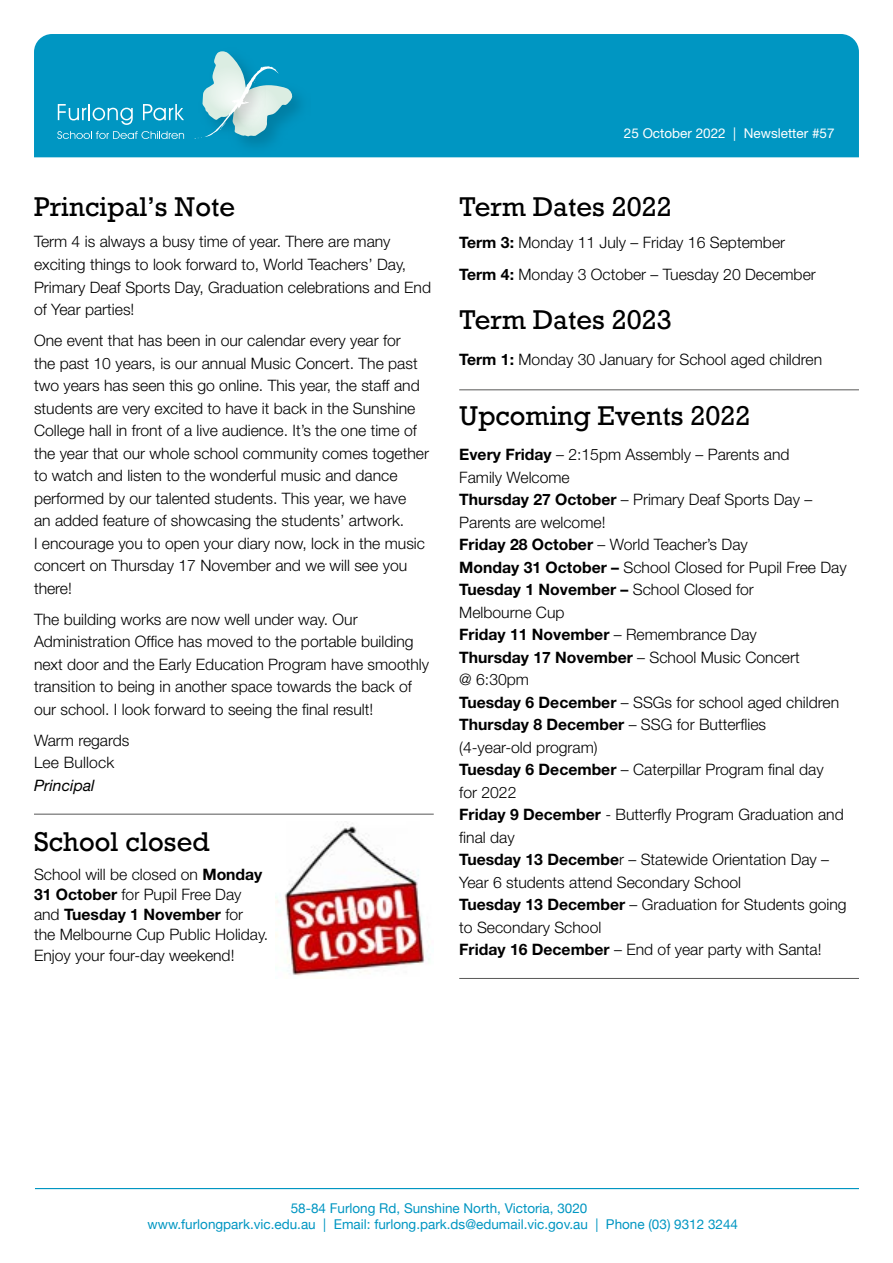
<style>
.page{position:relative;width:893px;height:1263px;background:#fff}
.page>*{position:absolute;margin:0;border:0;box-sizing:border-box;transform-origin:0 0}
.t1{font:25.5px "Rockwell";color:#000}
.t2{font:300 15.75px/22.5px "Helvetica Neue LT Std";color:#000}
.t3{font:italic 15.75px "Helvetica Neue LT Std";color:#000}
.t4{font:13.5px/16.5px "Helvetica Neue";color:#0096c2;text-align:center}
.t5{font:13.5px "Helvetica Neue LT Std";color:#fff}
.s1{font-weight:700}
</style>
<div class="page">
<div style="left:34px;top:34px;width:825px;height:123px;background:#0096c2"></div>
<img style="left:228px;top:81px;width:83px;height:74px">
<img style="left:198px;top:48px;width:67px;height:3px">
<svg style="left:194px;top:51px;width:99px;height:88px;background:#67bbcf"></svg>
<svg style="left:58px;top:104px;width:75px;height:21px;background:#35acce"></svg>
<svg style="left:143px;top:104px;width:41px;height:16px"></svg>
<svg style="left:57px;top:131px;width:127px;height:8px"></svg>
<hr style="left:459px;top:389px;width:400px;height:1px;background:#575756">
<hr style="left:34px;top:814px;width:400px;height:1px;background:#575756">
<hr style="left:459px;top:978px;width:400px;height:1px;background:#575756">
<hr style="left:35px;top:1188px;width:824px;height:1px;background:#0096c2">
<img style="left:275px;top:823px;width:155px;height:156px">
<h1 class="t1" style="left:34px;top:191px;width:203px">Principal’s Note</h1>
<p class="t2" style="left:34px;top:230px;width:399px">Term 4 is always a busy time of year. There are many exciting things to look forward to, World Teachers’ Day, Primary Deaf Sports Day, Graduation celebrations and End of Year parties!</p>
<p class="t2" style="left:34px;top:329px;width:397px">One event that has been in our calendar every year for<br>the past 10 years, is our annual Music Concert. The past two years has seen this go online. This year, the staff and students are very excited to have it back in the Sunshine College hall in front of a live audience. It’s the one time of the year that our whole school community comes together to watch and listen to the wonderful music and dance performed by our talented students. This year, we have<br>an added feature of showcasing the students’ artwork.<br>I encourage you to open your diary now, lock in the music concert on Thursday 17 November and we will see you there!</p>
<p class="t2" style="left:34px;top:607px;width:397px">The building works are now well under way. Our Administration Office has moved to the portable building next door and the Early Education Program have smoothly transition to being in another space towards the back of our school. I look forward to seeing the final result!</p>
<p class="t2" style="left:34px;top:728px;width:97px">Warm regards<br>Lee Bullock</p>
<p class="t3" style="left:34px;top:776px;width:62px">Principal</p>
<h1 class="t1" style="left:34px;top:826px;width:177px">School closed</h1>
<p class="t2" style="left:34px;top:863px;width:236px;line-height:20.2px">School will be closed on <span class="s1">Monday<br>31 October</span> for Pupil Free Day and <span class="s1">Tuesday 1 November</span> for the Melbourne Cup Public Holiday.<br>Enjoy your four-day weekend!</p>
<p class="t5" style="left:624px;top:125px;width:212px">25 October 2022 | Newsletter #57</p>
<h1 class="t1" style="left:459px;top:191px;width:214px">Term Dates 2022</h1>
<p class="t2" style="left:459px;top:226px;width:358px;line-height:31.8px"><span class="s1">Term 3:</span> Monday 11 July – Friday 16 September<br><span class="s1">Term 4:</span> Monday 3 October – Tuesday 20 December</p>
<h1 class="t1" style="left:459px;top:304px;width:214px">Term Dates 2023</h1>
<p class="t2" style="left:459px;top:348px;width:364px"><span class="s1">Term 1:</span> Monday 30 January for School aged children</p>
<h1 class="t1" style="left:459px;top:400px;width:293px">Upcoming Events 2022</h1>
<p class="t2" style="left:459px;top:443px;width:389px"><span class="s1">Every Friday</span> – 2:15pm Assembly – Parents and<br>Family Welcome<br><span class="s1">Thursday 27 October</span> – Primary Deaf Sports Day – Parents are welcome!<br><span class="s1">Friday 28 October</span> – World Teacher’s Day<br><span class="s1">Monday 31 October –</span> School Closed for Pupil Free Day <span class="s1">Tuesday 1 November –</span> School Closed for<br>Melbourne Cup<br><span class="s1">Friday 11 November</span> – Remembrance Day<br><span class="s1">Thursday 17 November</span> – School Music Concert<br>@ 6:30pm<br><span class="s1">Tuesday 6 December</span> – SSGs for school aged children <span class="s1">Thursday 8 December</span> – SSG for Butterflies<br>(4-year-old program)<br><span class="s1">Tuesday 6 December</span> – Caterpillar Program final day<br>for 2022<br><span class="s1">Friday 9 December</span> - Butterfly Program Graduation and final day<br><span class="s1">Tuesday 13 Decembe</span>r – Statewide Orientation Day – Year 6 students attend Secondary School<br><span class="s1">Tuesday 13 December</span> – Graduation for Students going to Secondary School<br><span class="s1">Friday 16 December</span> – End of year party with Santa!</p>
<p class="t4" style="left:148px;top:1200px;width:592px">58-84 Furlong Rd, Sunshine North, Victoria, 3020<br>www.furlongpark.vic.edu.au | Email: furlong.park.ds@edumail.vic.gov.au | Phone (03) 9312 3244</p>
</div>
